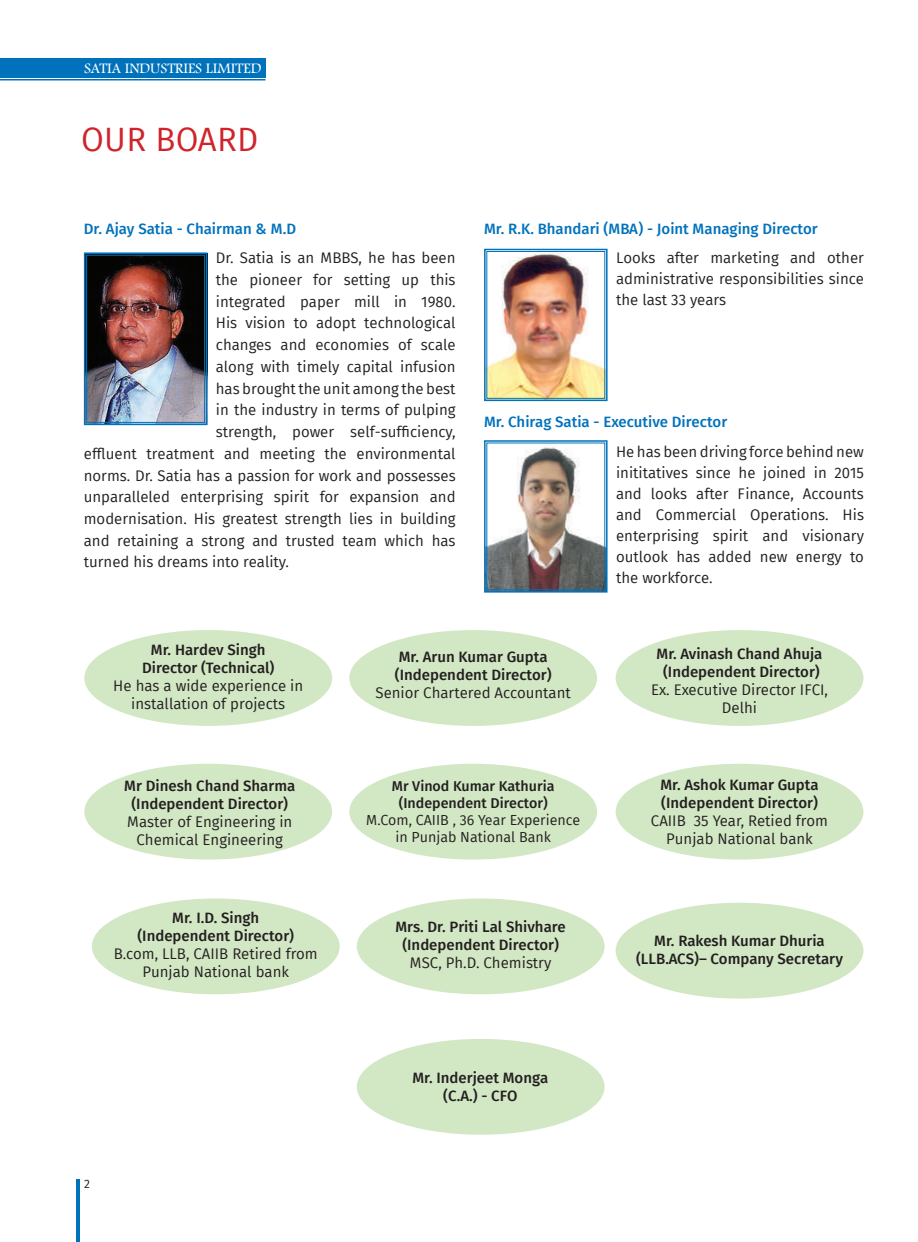
<style>
.page{position:relative;width:918px;height:1242px;background:#fff}
.page>*{position:absolute;margin:0;border:0;box-sizing:border-box;transform-origin:0 0}
.t1{font:33px "Fira Sans";color:#d1232a}
.t2{font:15px/21px "Fira Sans";color:#231f20;text-align:center}
.t3{font:500 15px/18px "Fira Sans";color:#231f20;text-align:center}
.t4{font:500 15px "Fira Sans";color:#0072bc}
.t5{font:15px "Footlight MT Light";color:#fff}
.t6{font:14.25px/17.1px "Fira Sans";color:#231f20;text-align:center}
.t7{font:500 14.25px/17.1px "Fira Sans";color:#231f20;text-align:center}
.t8{font:12px "Fira Sans";color:#231f20}
</style>
<div class="page">
<div style="left:0;top:58px;width:265px;height:20px;background:#0072bc"></div>
<hr style="left:76px;top:1180px;width:4px;height:62px;background:#0072bc">
<hr style="left:0;top:79px;width:266px;height:1px;background:#0072bc">
<img style="left:83px;top:252px;width:125px;height:174px">
<div style="left:86px;top:255px;width:119px;height:168px;border:1px solid #0072bc"></div>
<img style="left:484px;top:248px;width:124px;height:154px">
<div style="left:487px;top:251px;width:118px;height:148px;border:1px solid #0072bc"></div>
<svg style="left:484px;top:440px;width:124px;height:153px"></svg>
<div style="left:487px;top:443px;width:118px;height:147px;border:1px solid #0072bc"></div>
<div style="left:84px;top:630px;width:248px;height:96px;background:#d2e7c3;border-radius:50%"></div>
<div style="left:84px;top:764px;width:248px;height:96px;background:#d2e7c3;border-radius:50%"></div>
<div style="left:92px;top:899px;width:248px;height:95px;background:#d2e7c3;border-radius:50%"></div>
<div style="left:349px;top:630px;width:248px;height:96px;background:#d2e7c3;border-radius:50%"></div>
<div style="left:349px;top:764px;width:248px;height:96px;background:#d2e7c3;border-radius:50%"></div>
<div style="left:357px;top:899px;width:248px;height:95px;background:#d2e7c3;border-radius:50%"></div>
<div style="left:357px;top:1039px;width:248px;height:96px;background:#d2e7c3;border-radius:50%"></div>
<div style="left:616px;top:630px;width:247px;height:96px;background:#d2e7c3;border-radius:50%"></div>
<div style="left:616px;top:764px;width:247px;height:96px;background:#d2e7c3;border-radius:50%"></div>
<div style="left:616px;top:903px;width:247px;height:96px;background:#d2e7c3;border-radius:50%"></div>
<p class="t5" style="left:84px;top:59px;width:179px">SATIA INDUSTRIES LIMITED</p>
<h1 class="t1" style="left:81px;top:115px;width:22px">our</h1>
<h1 class="t1" style="left:155px;top:115px;width:21px">board</h1>
<p class="t4" style="left:84px;top:216px;width:214px">Dr. Ajay Satia - Chairman &amp; M.D</p>
<p class="t2" style="left:216px;top:247px;width:241px">Dr. Satia is an MBBS, he has been</p>
<p class="t2" style="left:216px;top:269px;width:241px">the pioneer for setting up this</p>
<p class="t2" style="left:216px;top:291px;width:241px">integrated paper mill in 1980.</p>
<p class="t2" style="left:216px;top:312px;width:241px">His vision to adopt technological</p>
<p class="t2" style="left:216px;top:334px;width:241px">changes and economies of scale</p>
<p class="t2" style="left:216px;top:356px;width:241px">along with timely capital infusion</p>
<p class="t2" style="left:216px;top:378px;width:241px">has brought the unit among the best</p>
<p class="t2" style="left:216px;top:399px;width:241px">in the industry in terms of pulping</p>
<p class="t2" style="left:216px;top:421px;width:241px">strength, power self-sufficiency,</p>
<p class="t2" style="left:84px;top:443px;width:373px">effluent treatment and meeting the environmental</p>
<p class="t2" style="left:84px;top:465px;width:373px">norms. Dr. Satia has a passion for work and possesses</p>
<p class="t2" style="left:84px;top:486px;width:373px">unparalleled enterprising spirit for expansion and</p>
<p class="t2" style="left:84px;top:508px;width:373px">modernisation. His greatest strength lies in building</p>
<p class="t2" style="left:84px;top:530px;width:373px">and retaining a strong and trusted team which has</p>
<p class="t2" style="left:84px;top:551px;width:207px">turned his dreams into reality.</p>
<p class="t4" style="left:484px;top:216px;width:335px">Mr. R.K. Bhandari (MBA) - Joint Managing Director</p>
<p class="t2" style="left:616px;top:247px;width:249px;text-align:justify">Looks after marketing and other administrative responsibilities since the last 33 years</p>
<p class="t4" style="left:484px;top:410px;width:245px">Mr. Chirag Satia - Executive Director</p>
<p class="t2" style="left:616px;top:441px;width:249px;text-align:justify">He has been driving force behind new inititatives since he joined in 2015 and looks after Finance, Accounts and Commercial Operations. His enterprising spirit and visionary outlook has added new energy to the workforce.</p>
<p class="t3" style="left:142px;top:640px;width:134px">Mr. Hardev Singh<br>Director (Technical)</p>
<p class="t2" style="left:113px;top:676px;width:191px;line-height:18px">He has a wide experience in installation of projects</p>
<p class="t3" style="left:124px;top:776px;width:173px">Mr Dinesh Chand Sharma (Independent Director)</p>
<p class="t2" style="left:127px;top:813px;width:167px;line-height:18px">Master of Engineering in<br>Chemical Engineering</p>
<p class="t3" style="left:137px;top:908px;width:158px">Mr. I.D. Singh (Independent Director)</p>
<p class="t2" style="left:114px;top:944px;width:206px;line-height:18px">B.com, LLB, CAII B Retired from<br>Punjab National bank</p>
<p class="t8" style="left:84px;top:1175px;width:7px">2</p>
<p class="t3" style="left:395px;top:647px;width:158px;text-align:left">Mr. Arun Kumar Gupta (Independent Director)</p>
<p class="t2" style="left:376px;top:682px;width:197px">Senior Chartered Accountant</p>
<p class="t7" style="left:392px;top:776px;width:164px">Mr Vinod Kumar Kathuria (Independent Director)</p>
<p class="t6" style="left:366px;top:811px;width:216px">M.Com, CAII B , 36 Year Experience in Punjab National Bank</p>
<p class="t3" style="left:395px;top:917px;width:172px">Mrs. Dr. Priti Lal Shivhare (Independent Director)</p>
<p class="t2" style="left:410px;top:952px;width:143px">MSC, Ph.D. Chemistry</p>
<p class="t3" style="left:412px;top:1068px;width:138px">Mr. Inderjeet Monga (C.A.) - CFO</p>
<p class="t3" style="left:657px;top:644px;width:167px">Mr. Avinash Chand Ahuja (Independent Director)</p>
<p class="t2" style="left:651px;top:680px;width:178px;line-height:18px">Ex. Executive Director I FCI ,<br>Delhi</p>
<p class="t3" style="left:660px;top:775px;width:160px;text-align:left">Mr. Ashok Kumar Gupta (Independent Director)</p>
<p class="t2" style="left:651px;top:811px;width:179px;line-height:18px">CAII B 35 Year, Retied from<br>Punjab National bank</p>
<p class="t3" style="left:636px;top:931px;width:208px">Mr. Rakesh Kumar Dhuria (LLB.ACS)– Company Secretary</p>
</div>
